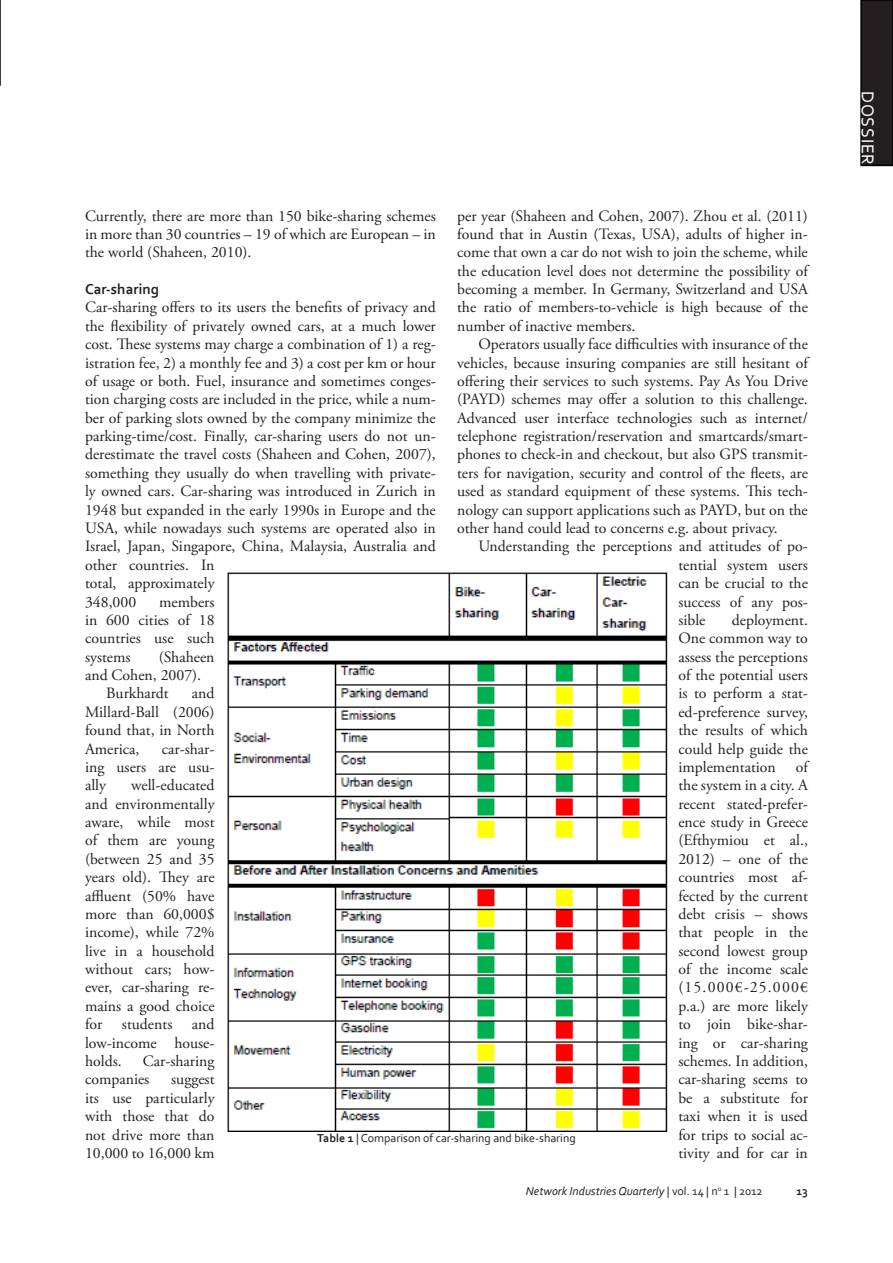
<style>
.page{position:relative;width:893px;height:1263px;background:#fff}
.page>*{position:absolute;margin:0;border:0;box-sizing:border-box;transform-origin:0 0}
.t1{font:18px "Corbel";letter-spacing:.04em;color:#fff}
.article_paragraph_in{font:15.75px/18.5px "Adobe Garamond Pro";color:#231f20;text-align:justify}
.article_sub-heading{font:700 15px "Corbel";color:#231f20}
.article_table_text{font:12px "Corbel";color:#231f20}
.running_head_left{font:italic 12px "Corbel";color:#231f20}
.master_page_number_r{font:700 12px "Corbel";color:#231f20}
.s1{font-weight:700}
.s2{font-style:normal}
</style>
<div class="page">
<div style="left:861px;top:0;width:32px;height:165px;background:#231f20"></div>
<div style="left:860px;top:0;width:33px;height:166px;border:2px solid #000"></div>
<svg style="left:0;top:0;width:1px;height:86px"></svg>
<img style="left:227px;top:572px;width:441px;height:560px">
<p class="article_paragraph_in" style="left:85px;top:207px;width:352px">Currently, there are more than 150 bike-sharing schemes in more than 30 countries – 19 of which are European – in the world (Shaheen, 2010).</p>
<p class="article_sub-heading" style="left:85px;top:280px;width:75px">Car-sharing</p>
<p class="article_paragraph_in" style="left:85px;top:299px;width:352px;text-align:left">Car-sharing offers to its users the benefits of privacy and the flexibility of privately owned cars, at a much lower cost. These systems may charge a combination of 1) a reg&shy;istration fee, 2) a monthly fee and 3) a cost per km or hour of usage or both. Fuel, insurance and sometimes conges&shy;tion charging costs are included in the price, while a num&shy;ber of parking slots owned by the company minimize the parking-time/cost. Finally, car-sharing users do not un&shy;derestimate the travel costs (Shaheen and Cohen, 2007), something they usually do when travelling with private&shy;ly owned cars. Car-sharing was introduced in Zurich in 1948 but expanded in the early 1990s in Europe and the USA, while nowadays such systems are operated also in Israel, Japan, Singapore, China, Malaysia, Australia and other countries. In<br>total, approximately<br>348,000</p>
<p class="article_paragraph_in" style="left:457px;top:207px;width:352px">per year (Shaheen and Cohen, 2007). Zhou et al. (2011) found that in Austin (Texas, USA), adults of higher in&shy;come that own a car do not wish to join the scheme, while the education level does not determine the possibility of becoming a member. In Germany, Switzerland and USA the ratio of members-to-vehicle is high because of the number of inactive members.</p>
<p class="article_paragraph_in" style="left:457px;top:336px;width:352px;text-indent:21px">Operators usually face difficulties with insurance of the vehicles, because insuring companies are still hesitant of offering their services to such systems. Pay As You Drive (PAYD) schemes may offer a solution to this challenge.<br>Advanced user interface technologies such as internet/ telephone registration/reservation and smartcards/smart&shy;phones to check-in and checkout, but also GPS transmit&shy;ters for navigation, security and control of the fleets, are used as standard equipment of these systems. This tech&shy;nology can support applications such as PAYD, but on the other hand could lead to concerns e.g. about privacy.</p>
<p class="article_paragraph_in" style="left:678px;top:538px;width:131px;text-indent:-200px">Understanding the perceptions and attitudes of po&shy;tential system users can be crucial to the success of any pos&shy;sible</p>
<p class="article_paragraph_in" style="left:85px;top:593px;width:131px;text-indent:74px">members in 600 cities of 18 countries use such systems</p>
<p class="article_paragraph_in" style="left:678px;top:611px;width:131px;text-indent:53px">deployment.<br>One common way to assess the perceptions of the potential users is to perform a stat&shy;ed-preference survey, the results of which could help guide the implementation</p>
<p class="article_paragraph_in" style="left:85px;top:648px;width:131px;text-indent:74px">(Shaheen and Cohen, 2007).</p>
<p class="article_paragraph_in" style="left:106px;top:685px;width:64px">Burkhardt</p>
<p class="article_paragraph_in" style="left:85px;top:685px;width:131px;text-indent:107px">and Millard-Ball (2006) found that, in North America,</p>
<p class="article_paragraph_in" style="left:85px;top:740px;width:131px;text-indent:77px">car-shar&shy;ing users are usu&shy;ally</p>
<p class="article_paragraph_in" style="left:678px;top:758px;width:131px;text-indent:117px">of the system in a city. A recent stated-prefer&shy;ence study in Greece (Efthymiou et al., 2012) – one of the countries most af&shy;fected by the current debt crisis – shows that people in the second lowest group of the income scale (15.000€-25.000€ p.a.) are more likely to join bike-shar&shy;ing or car-sharing schemes. In addition, car-sharing seems to be a substitute for taxi when it is used for trips to social ac&shy;tivity and for car in</p>
<p class="article_paragraph_in" style="left:85px;top:777px;width:131px;text-indent:46px">well-educated and environmentally aware, while most of them are young (between 25 and 35 years old). They are affluent (50% have more than 60,000$ income), while 72% live in a household without cars; how&shy;ever, car-sharing re&shy;mains a good choice for students and low-income house&shy;holds.</p>
<p class="article_paragraph_in" style="left:85px;top:1052px;width:131px;text-indent:58px">Car-sharing companies</p>
<p class="article_paragraph_in" style="left:85px;top:1071px;width:131px;text-indent:86px">suggest its use particularly with those that do not drive more than 10,000 to 16,000 km</p>
<p class="article_table_text" style="left:317px;top:1131px;width:260px"><span class="s1">Table 1</span> | Comparison of car-sharing and bike-sharing</p>
<p class="running_head_left" style="left:526px;top:1183px;width:238px">Network Industries Quarterly <span class="s2">| vol. 14 | n</span><sup>o</sup> <span class="s2">1 | 2012</span></p>
<p class="master_page_number_r" style="left:796px;top:1183px;width:13px">13</p>
<p class="t1" style="left:879px;top:91px;width:76px;rotate:90deg">DOSSIER</p>
</div>
